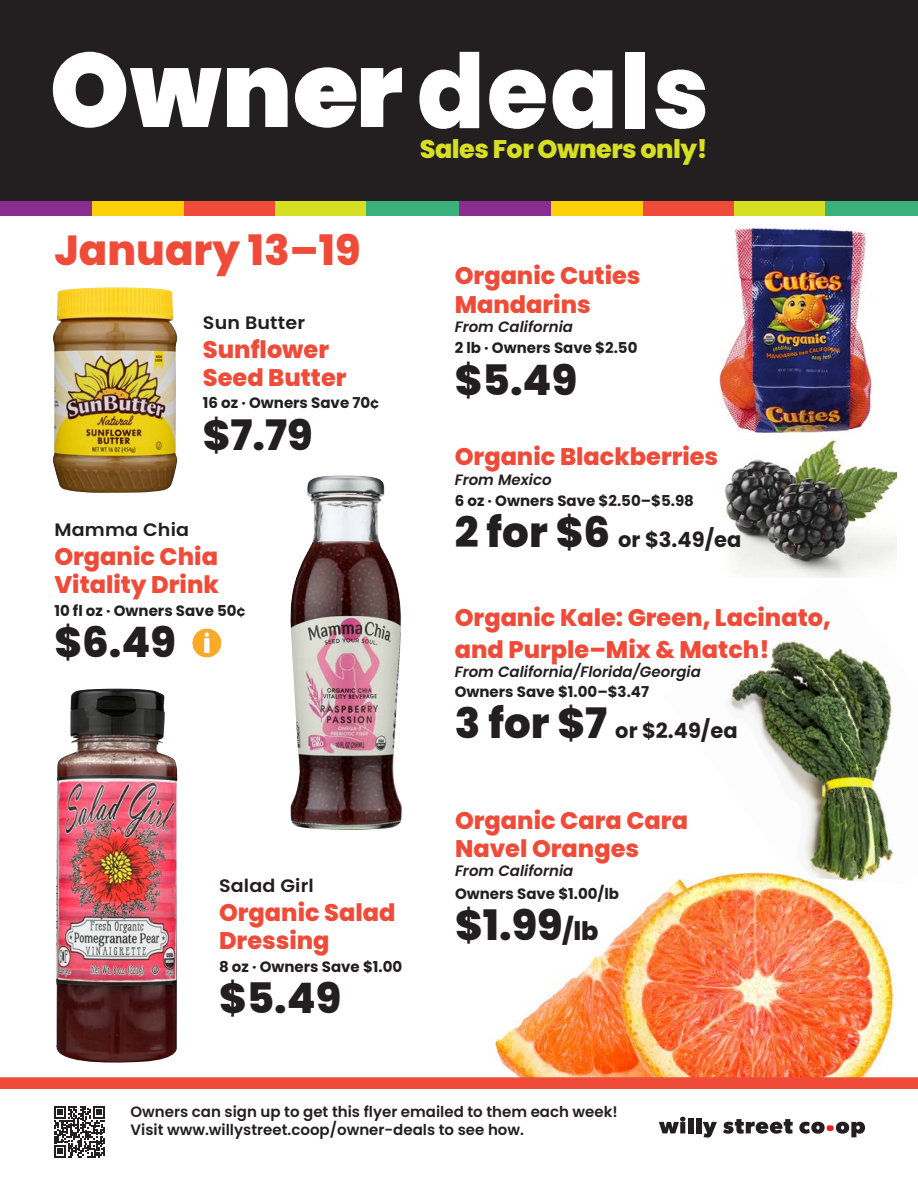
<style>
.page{position:relative;width:918px;height:1188px;background:#fff}
.page>*{position:absolute;margin:0;border:0;box-sizing:border-box;transform-origin:0 0}
.t1{font:800 42px "Poppins";color:#231f20}
.t2{font:800 42px "Poppins";color:#ef4b38}
.t3{font:800 25.5px "Poppins";letter-spacing:-.02em;color:#d6df21}
.t4{font:800 24px/28.5px "Poppins";color:#ef4b38}
.t5{font:700 21px "Poppins";color:#231f20}
.t6{font:600 18px "Poppins";letter-spacing:.01em;color:#231f20;scale:1.06 1}
.t7{font:700 15px/21px "Poppins";color:#231f20}
.t8{font:600 15px "Poppins";color:#231f20}
.t9{font:italic 600 15px "Poppins";color:#231f20}
.s1{font-weight:600;font-style:italic}
.s2{font-weight:800;font-size:42px}
.s3{font-size:25.5px}
</style>
<div class="page">
<div style="left:0;top:0;width:918px;height:207px;background:#231f20"></div>
<svg style="left:419px;top:52px;width:60px;height:77px"></svg>
<svg style="left:489px;top:70px;width:57px;height:59px"></svg>
<svg style="left:553px;top:70px;width:59px;height:59px"></svg>
<div style="left:626px;top:52px;width:19px;height:76px;background:#fff"></div>
<svg style="left:655px;top:70px;width:50px;height:59px"></svg>
<svg style="left:53px;top:52px;width:168px;height:76px"></svg>
<svg style="left:227px;top:68px;width:61px;height:59px"></svg>
<svg style="left:295px;top:67px;width:107px;height:61px"></svg>
<div style="left:184px;top:201px;width:91px;height:15px;background:#ef4b38"></div>
<div style="left:275px;top:201px;width:92px;height:15px;background:#d6df21"></div>
<div style="left:367px;top:201px;width:92px;height:15px;background:#3ab07c"></div>
<div style="left:0;top:201px;width:92px;height:15px;background:#8d2c8f"></div>
<div style="left:92px;top:201px;width:92px;height:15px;background:#fece08"></div>
<div style="left:643px;top:201px;width:91px;height:15px;background:#ef4b38"></div>
<div style="left:734px;top:201px;width:92px;height:15px;background:#d6df21"></div>
<div style="left:826px;top:201px;width:92px;height:15px;background:#3ab07c"></div>
<div style="left:459px;top:201px;width:92px;height:15px;background:#8d2c8f"></div>
<div style="left:551px;top:201px;width:92px;height:15px;background:#fece08"></div>
<img style="left:493px;top:879px;width:401px;height:198px">
<img style="left:664px;top:641px;width:230px;height:243px">
<img style="left:724px;top:432px;width:173px;height:146px">
<img style="left:719px;top:229px;width:153px;height:203px">
<svg style="left:0;top:1077px;width:918px;height:12px;background:#ef4e3b"></svg>
<svg style="left:54px;top:1106px;width:51px;height:51px"></svg>
<svg style="left:192px;top:628px;width:30px;height:30px"></svg>
<svg style="left:659px;top:1117px;width:26px;height:16px"></svg>
<div style="left:688px;top:1118px;width:5px;height:15px;background:#231f20"></div>
<div style="left:696px;top:1118px;width:5px;height:15px;background:#231f20"></div>
<svg style="left:703px;top:1122px;width:14px;height:16px"></svg>
<svg style="left:723px;top:1119px;width:70px;height:15px"></svg>
<svg style="left:799px;top:1122px;width:66px;height:15px"></svg>
<img style="left:52px;top:287px;width:126px;height:206px">
<img style="left:290px;top:476px;width:112px;height:354px">
<img style="left:55px;top:688px;width:123px;height:375px">
<p class="t3" style="left:420px;top:134px;width:289px">Sales For Owners only!</p>
<p class="t2" style="left:54px;top:226px;width:308px">January 13–19</p>
<p class="t6" style="left:203px;top:312px;width:98px">Sun Butter</p>
<p class="t4" style="left:203px;top:335px;width:145px">Sunflower<br>Seed Butter</p>
<p class="t7" style="left:203px;top:393px;width:178px">16 oz · Owners Save 70¢</p>
<p class="t1" style="left:203px;top:411px;width:111px">$7.79</p>
<p class="t6" style="left:54px;top:520px;width:129px">Mamma Chia</p>
<p class="t4" style="left:54px;top:542px;width:166px">Organic Chia<br>Vitality Drink</p>
<p class="t7" style="left:54px;top:600px;width:193px">10 fl oz · Owners Save 50¢</p>
<p class="t1" style="left:54px;top:618px;width:123px">$6.49</p>
<p class="t6" style="left:219px;top:876px;width:91px">Salad Girl</p>
<p class="t4" style="left:219px;top:898px;width:178px">Organic Salad<br>Dressing</p>
<p class="t7" style="left:219px;top:956px;width:185px">8 oz · Owners Save $1.00</p>
<p class="t1" style="left:219px;top:974px;width:124px">$5.49</p>
<p class="t4" style="left:455px;top:262px;width:187px">Organic Cuties</p>
<p class="t4" style="left:455px;top:290px;width:138px">Mandarins</p>
<p class="t7" style="left:455px;top:317px;width:184px"><span class="s1">From California<br></span>2 lb · Owners Save $2.50</p>
<p class="t1" style="left:455px;top:356px;width:124px">$5.49</p>
<p class="t4" style="left:455px;top:443px;width:265px">Organic Blackberries</p>
<p class="t9" style="left:455px;top:471px;width:98px">From Mexico</p>
<p class="t7" style="left:455px;top:490px;width:241px">6 oz · Owners Save $2.50–$5.98</p>
<p class="t5" style="left:455px;top:528px;width:288px"><span class="s2">2 for $6</span> or $3.49/ea</p>
<p class="t4" style="left:455px;top:602px;width:378px;line-height:32px">Organic Kale: Green, Lacinato, and Purple–Mix &amp; Match!</p>
<p class="t9" style="left:455px;top:663px;width:248px">From California/Florida/Georgia</p>
<p class="t7" style="left:455px;top:681px;width:196px">Owners Save $1.00–$3.47</p>
<p class="t5" style="left:455px;top:719px;width:284px"><span class="s2">3 for $7</span> or $2.49/ea</p>
<p class="t4" style="left:455px;top:806px;width:234px">Organic Cara Cara<br>Navel Oranges</p>
<p class="t9" style="left:455px;top:862px;width:120px">From California</p>
<p class="t7" style="left:455px;top:883px;width:166px">Owners Save $1.00/lb</p>
<p class="t1" style="left:455px;top:901px;width:145px">$1.99<span class="s3">/lb</span></p>
<p class="t8" style="left:130px;top:1103px;width:489px">Owners can sign up to get this flyer emailed to them each week!</p>
<p class="t8" style="left:130px;top:1121px;width:395px">Visit www.willystreet.coop/owner-deals to see how.</p>
</div>
